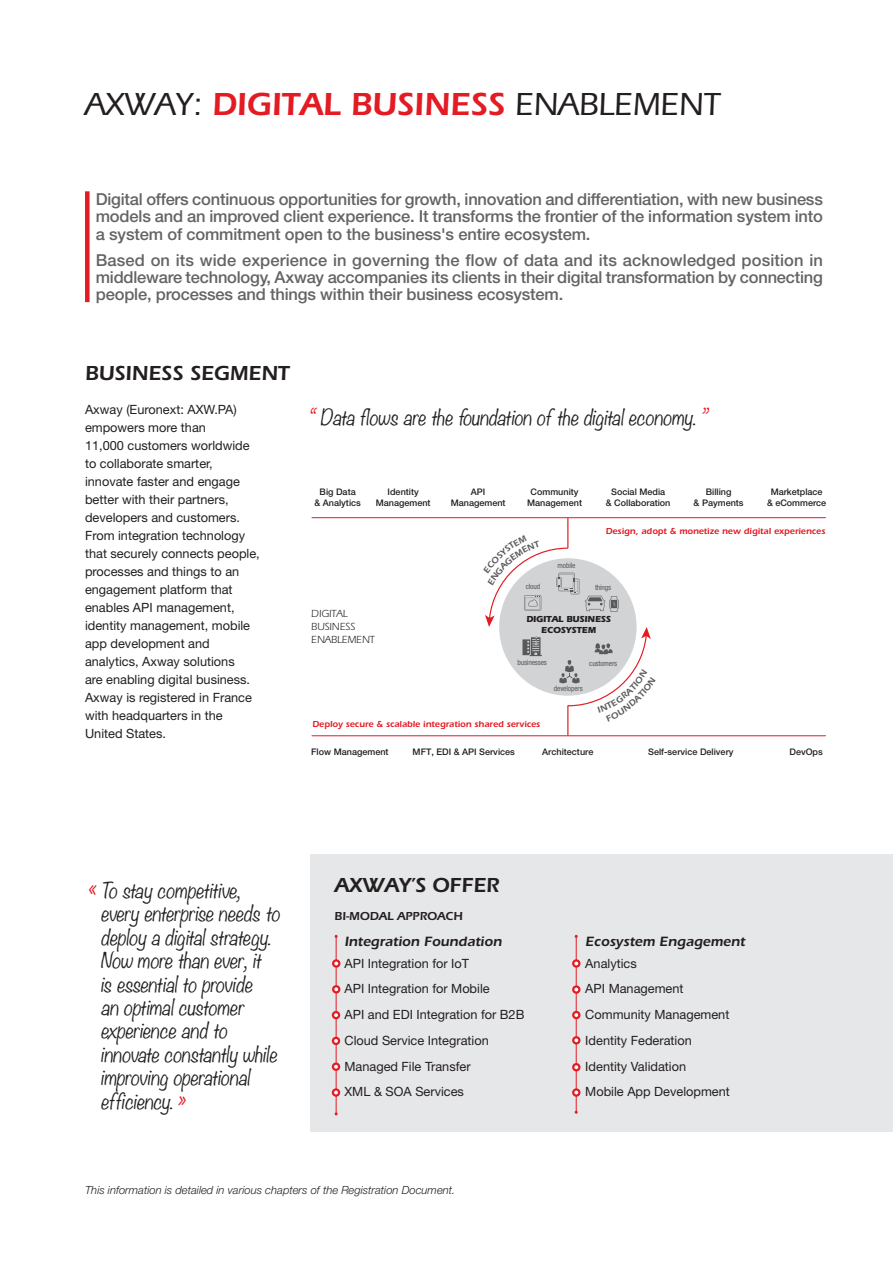
<style>
.page{position:relative;width:893px;height:1263px;background:#fff}
.page>*{position:absolute;margin:0;border:0;box-sizing:border-box;transform-origin:0 0}
.t1{font:500 33px "Itc Eras";color:#231f20}
.t2{font:600 21px "Itc Eras";color:#231f20}
.t3{font:300 19.5px/23.4px "Noteworthy";color:#231f20}
.t4{font:500 16.5px/17.2px "Helvetica Neue LT Std";letter-spacing:-.01em;color:#636466;text-align:justify}
.t5{font:600 13.95px "Itc Eras";color:#231f20}
.t6{font:12.75px/18px "Helvetica Neue LT Std";color:#231f20}
.t7{font:600 12px "Itc Eras";color:#231f20}
.t8{font:italic 300 11.25px "Helvetica Neue LT Std";color:#231f20}
.t9{font:10.65px/12.8px "Itc Eras";color:#231f20}
.t10{font:500 9px/10.8px "Helvetica Neue LT Std";color:#231f20;text-align:center}
.t11{font:600 9px "Itc Eras";color:#e31b23}
.t12{font:700 9px/10.6px "Itc Eras";letter-spacing:-.02em;color:#231f20;text-align:center}
.t13{font:condensed 7.5px "Helvetica Neue LT Std";letter-spacing:-.015em;color:#58595b}
.s1{font-weight:600;color:#e31b23}
.s2{color:#e31b23}
</style>
<div class="page">
<div style="left:310px;top:854px;width:583px;height:277px;background:#e6e7e8"></div>
<div style="left:85px;top:191px;width:5px;height:111px;background:#e31b23"></div>
<div style="left:312px;top:517px;width:514px;height:1px;border:1px solid #e31b23"></div>
<hr style="left:567px;top:518px;width:1px;height:30px;background:#e31b23">
<hr style="left:567px;top:705px;width:1px;height:31px;background:#e31b23">
<hr style="left:336px;top:936px;width:1px;height:178px;background:#e31b23">
<hr style="left:576px;top:936px;width:1px;height:176px;background:#e31b23">
<div style="left:332px;top:1011px;width:8px;height:8px;border:2px solid #e31b23;border-radius:50%"></div>
<div style="left:332px;top:1037px;width:8px;height:8px;border:2px solid #e31b23;border-radius:50%"></div>
<div style="left:332px;top:1062px;width:8px;height:9px;border:2px solid #e31b23;border-radius:50%"></div>
<div style="left:332px;top:1088px;width:8px;height:9px;border:2px solid #e31b23;border-radius:50%"></div>
<div style="left:332px;top:985px;width:8px;height:8px;border:2px solid #e31b23;border-radius:50%"></div>
<div style="left:332px;top:959px;width:8px;height:9px;border:2px solid #e31b23;border-radius:50%"></div>
<div style="left:572px;top:959px;width:8px;height:9px;border:2px solid #e31b23;border-radius:50%"></div>
<div style="left:572px;top:985px;width:8px;height:9px;border:2px solid #e31b23;border-radius:50%"></div>
<div style="left:572px;top:1011px;width:8px;height:8px;border:2px solid #e31b23;border-radius:50%"></div>
<div style="left:572px;top:1063px;width:8px;height:8px;border:2px solid #e31b23;border-radius:50%"></div>
<div style="left:572px;top:1036px;width:8px;height:8px;border:2px solid #e31b23;border-radius:50%"></div>
<div style="left:572px;top:1088px;width:8px;height:9px;border:2px solid #e31b23;border-radius:50%"></div>
<svg style="left:485px;top:535px;width:166px;height:186px"></svg>
<h1 class="t1" style="left:85px;top:93px;width:637px">AXWAY: <span class="s1">DIGITAL BUSINESS</span> ENABLEMENT</h1>
<p class="t4" style="left:96px;top:193px;width:729px">Digital offers continuous opportunities for growth, innovation and differentiation, with new business models and an improved client experience. It transforms the frontier of the information system into a system of commitment open to the business's entire ecosystem.</p>
<p class="t4" style="left:96px;top:253px;width:729px">Based on its wide experience in governing the flow of data and its acknowledged position in middleware technology, Axway accompanies its clients in their digital transformation by connecting people, processes and things within their business ecosystem.</p>
<h2 class="t2" style="left:85px;top:366px;width:206px">BUSINESS SEGMENT</h2>
<p class="t6" style="left:85px;top:402px;width:176px">Axway (Euronext: AXW.PA) empowers more than<br>11,000 customers worldwide to collaborate smarter, innovate faster and engage better with their partners, developers and customers.<br>From integration technology that securely connects people, processes and things to an engagement platform that enables API management, identity management, mobile app development and analytics, Axway solutions<br>are enabling digital business.<br>Axway is registered in France with headquarters in the<br>United States.</p>
<h3 class="t3" style="left:308px;top:404px;width:406px"><span class="s2">“</span>Data flows arethefoundation of thedigitaleconomy.<span class="s2">”</span></h3>
<p class="t10" style="left:314px;top:488px;width:48px">Big Data<br>&amp; Analytics</p>
<p class="t10" style="left:376px;top:488px;width:56px">Identity<br>Management</p>
<p class="t10" style="left:451px;top:488px;width:56px">API<br>Management</p>
<p class="t10" style="left:527px;top:488px;width:56px">Community<br>Management</p>
<p class="t10" style="left:606px;top:488px;width:66px">Social Media<br>&amp; Collaboration</p>
<p class="t10" style="left:694px;top:488px;width:51px">Billing<br>&amp; Payments</p>
<p class="t10" style="left:767px;top:488px;width:61px">Marketplace &amp; eCommerce</p>
<p class="t9" style="left:311px;top:608px;width:65px">DIGITAL<br>BUSINESS<br>ENABLEMENT</p>
<p class="t13" style="left:526px;top:584px;width:16px">cloud</p>
<p class="t13" style="left:558px;top:563px;width:19px">mobile</p>
<p class="t11" style="left:606px;top:528px;width:221px">Design, adopt &amp; monetize new digital experiences</p>
<p class="t13" style="left:595px;top:584px;width:18px">things</p>
<p class="t12" style="left:526px;top:615px;width:86px">DIGITAL BUSINESS<br>ECOSYSTEM</p>
<p class="t13" style="left:517px;top:660px;width:31px">businesses</p>
<p class="t13" style="left:589px;top:661px;width:29px">customers</p>
<p class="t13" style="left:554px;top:686px;width:30px">developers</p>
<p class="t11" style="left:312px;top:721px;width:229px">Deploy secure &amp; scalable integration shared services</p>
<p class="t10" style="left:311px;top:747px;width:79px">Flow Management</p>
<p class="t10" style="left:413px;top:747px;width:104px">MFT, EDI &amp; API Services</p>
<p class="t10" style="left:542px;top:747px;width:53px">Architecture</p>
<p class="t10" style="left:648px;top:747px;width:87px">Self-service Delivery</p>
<p class="t10" style="left:789px;top:747px;width:35px">DevOps</p>
<h3 class="t3" style="left:100px;top:877px;width:185px;text-indent:-13px"><span class="s2">«</span>To stay competitive, every enterpriseneeds to deploy a digitalstrategy.<br>Now morethan ever,it is essentialto provide an optimalcustomer experienceand to innovateconstantly while improving operational efficiency.<span class="s2">»</span></h3>
<h2 class="t2" style="left:335px;top:878px;width:166px">AXWAY’S OFFER</h2>
<p class="t7" style="left:335px;top:912px;width:130px">BI-MODAL APPROACH</p>
<p class="t5" style="left:344px;top:937px;width:160px">Integration Foundation</p>
<p class="t6" style="left:344px;top:952px;width:181px;line-height:25.8px">API Integration for IoT<br>API Integration for Mobile<br>API and EDI Integration for B2B<br>Cloud Service Integration<br>Managed File Transfer<br>XML &amp; SOA Services</p>
<p class="t5" style="left:585px;top:937px;width:161px">Ecosystem Engagement</p>
<p class="t6" style="left:585px;top:952px;width:146px;line-height:25.8px">Analytics<br>API Management<br>Community Management<br>Identity Federation<br>Identity Validation<br>Mobile App Development</p>
<p class="t8" style="left:85px;top:1186px;width:372px">This information is detailed in various chapters of the Registration Document.</p>
</div>
